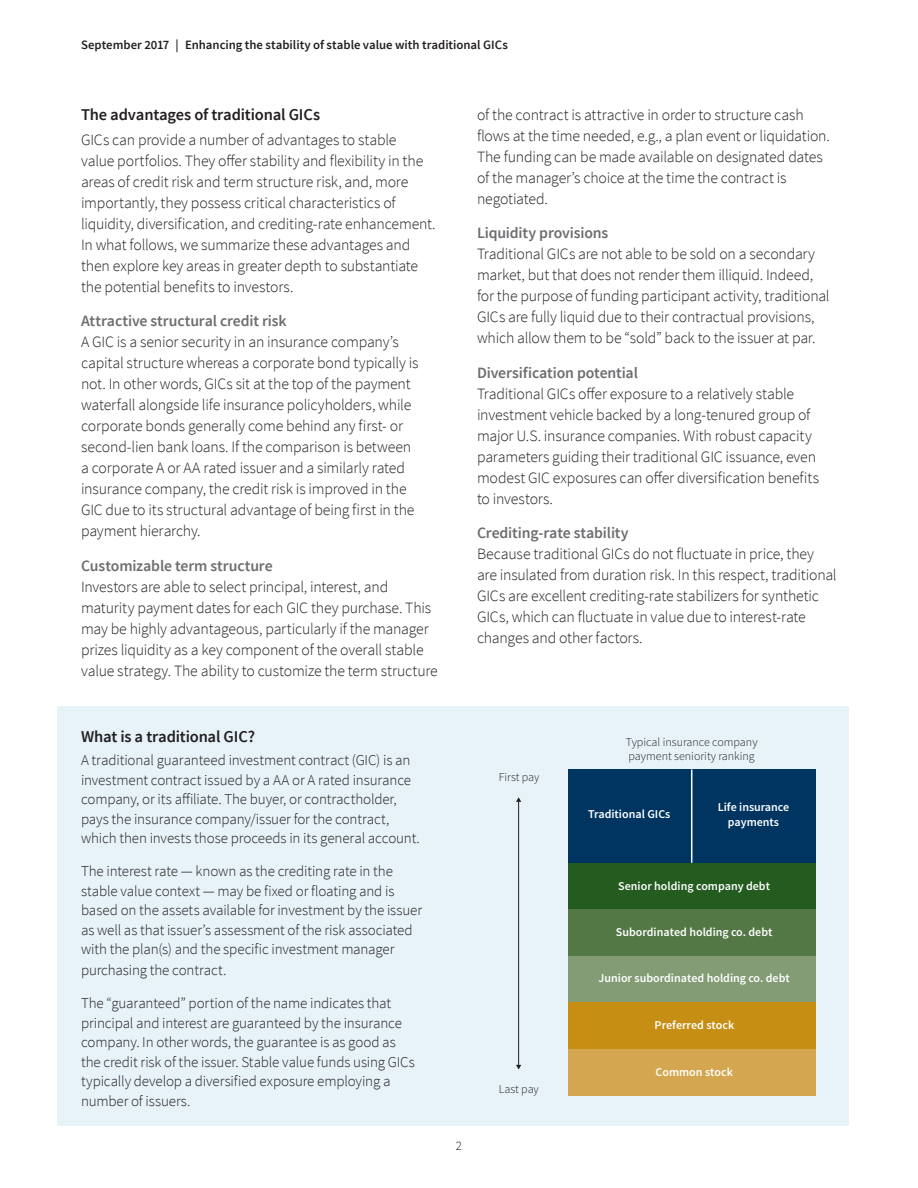
<style>
.page{position:relative;width:918px;height:1188px;background:#fff}
.page>*{position:absolute;margin:0;border:0;box-sizing:border-box;transform-origin:0 0}
.Subhead{font:600 16.5px "Source Sans Pro";letter-spacing:-.01em;color:#231f20}
.Body{font:300 15.75px/21px "Source Sans Pro";letter-spacing:-.01em;color:#231f20}
.Body-2{font:300 15px/19.5px "Source Sans Pro";letter-spacing:-.01em;color:#231f20}
.t1{font:600 12.75px "Source Sans Pro";color:#231f20}
.t2{font:300 12.75px "Source Sans Pro";color:#231f20}
.t3{font:600 12px/14.4px "Source Sans Pro";color:#fff;text-align:center}
.t4{font:300 12px/14.4px "Source Sans Pro";color:#231f20}
.s1{font-weight:600;color:#6c6d70}
</style>
<div class="page">
<div style="left:57px;top:707px;width:792px;height:419px;background:#e7f3f9"></div>
<div style="left:568px;top:769px;width:247px;height:94px;background:#003562"></div>
<div style="left:568px;top:863px;width:247px;height:46px;background:#245b1f"></div>
<div style="left:568px;top:909px;width:247px;height:47px;background:#537745"></div>
<div style="left:568px;top:956px;width:247px;height:47px;background:#839c75"></div>
<div style="left:568px;top:1003px;width:247px;height:46px;background:#c68f14"></div>
<div style="left:568px;top:1049px;width:247px;height:47px;background:#d3a64f"></div>
<hr style="left:518px;top:801px;width:1px;height:265px;background:#231f20">
<svg style="left:516px;top:797px;width:5px;height:5px"></svg>
<svg style="left:516px;top:1065px;width:5px;height:4px"></svg>
<hr style="left:691px;top:769px;width:1px;height:94px;background:#fff">
<p class="t1" style="left:81px;top:37px;width:428px">September 2017 | Enhancing the stability of stable value with traditional GICs</p>
<p class="Subhead" style="left:81px;top:104px;width:241px">The advantages of traditional GICs</p>
<p class="Body" style="left:81px;top:129px;width:356px">GICs can provide a number of advantages to stable<br>value portfolios. They offer stability and flexibility in the areas of credit risk and term structure risk, and, more importantly, they possess critical characteristics of liquidity, diversification, and crediting-rate enhancement.<br>In what follows, we summarize these advantages and then explore key areas in greater depth to substantiate the potential benefits to investors.</p>
<p class="Body" style="left:81px;top:310px;width:339px"><span class="s1">Attractive structural credit risk<br></span>A GIC is a senior security in an insurance company’s capital structure whereas a corporate bond typically is not. In other words, GICs sit at the top of the payment waterfall alongside life insurance policyholders, while corporate bonds generally come behind any first- or second-lien bank loans. If the comparison is between a corporate A or AA rated issuer and a similarly rated insurance company, the credit risk is improved in the GIC due to its structural advantage of being first in the payment hierarchy.</p>
<p class="Body" style="left:81px;top:555px;width:358px"><span class="s1">Customizable term structure<br></span>Investors are able to select principal, interest, and maturity payment dates for each GIC they purchase. This may be highly advantageous, particularly if the manager prizes liquidity as a key component of the overall stable value strategy. The ability to customize the term structure</p>
<p class="Body" style="left:477px;top:104px;width:354px">of the contract is attractive in order to structure cash flows at the time needed, e.g., a plan event or liquidation.<br>The funding can be made available on designated dates of the manager’s choice at the time the contract is negotiated.</p>
<p class="Body" style="left:477px;top:223px;width:354px"><span class="s1">Liquidity provisions<br></span>Traditional GICs are not able to be sold on a secondary market, but that does not render them illiquid. Indeed, for the purpose of funding participant activity, traditional GICs are fully liquid due to their contractual provisions, which allow them to be “sold” back to the issuer at par.</p>
<p class="Body" style="left:477px;top:362px;width:344px"><span class="s1">Diversification potential<br></span>Traditional GICs offer exposure to a relatively stable investment vehicle backed by a long-tenured group of major U.S. insurance companies. With robust capacity parameters guiding their traditional GIC issuance, even modest GIC exposures can offer diversification benefits to investors.</p>
<p class="Body" style="left:477px;top:523px;width:361px"><span class="s1">Crediting-rate stability<br></span>Because traditional GICs do not fluctuate in price, they are insulated from duration risk. In this respect, traditional GICs are excellent crediting-rate stabilizers for synthetic GICs, which can fluctuate in value due to interest-rate changes and other factors.</p>
<p class="Subhead" style="left:81px;top:727px;width:176px">What is a traditional GIC?</p>
<p class="Body-2" style="left:81px;top:751px;width:340px">A traditional guaranteed investment contract (GIC) is an investment contract issued by a AA or A rated insurance company, or its affiliate. The buyer, or contractholder, pays the insurance company/issuer for the contract, which then invests those proceeds in its general account.</p>
<p class="Body-2" style="left:81px;top:862px;width:343px">The interest rate — known as the crediting rate in the stable value context — may be fixed or floating and is based on the assets available for investment by the issuer as well as that issuer’s assessment of the risk associated with the plan(s) and the specific investment manager</p>
<p class="Body-2" style="left:81px;top:961px;width:147px">purchasing the contract.</p>
<p class="Body-2" style="left:81px;top:994px;width:336px">The “guaranteed” portion of the name indicates that principal and interest are guaranteed by the insurance company. In other words, the guarantee is as good as the credit risk of the issuer. Stable value funds using GICs typically develop a diversified exposure employing a number of issuers.</p>
<p class="t2" style="left:456px;top:1138px;width:8px">2</p>
<p class="t4" style="left:499px;top:770px;width:42px">First pay</p>
<p class="t4" style="left:499px;top:1082px;width:42px">Last pay</p>
<p class="t4" style="left:626px;top:735px;width:133px">Typical insurance company payment seniority ranking</p>
<p class="t3" style="left:588px;top:807px;width:84px">Traditional GICs</p>
<p class="t3" style="left:718px;top:800px;width:73px">Life insurance payments</p>
<p class="t3" style="left:618px;top:879px;width:153px">Senior holding company debt</p>
<p class="t3" style="left:616px;top:925px;width:158px">Subordinated holding co. debt</p>
<p class="t3" style="left:599px;top:971px;width:193px">Junior subordinated holding co. debt</p>
<p class="t3" style="left:655px;top:1019px;width:81px">Preferred stock</p>
<p class="t3" style="left:656px;top:1065px;width:79px">Common stock</p>
</div>
